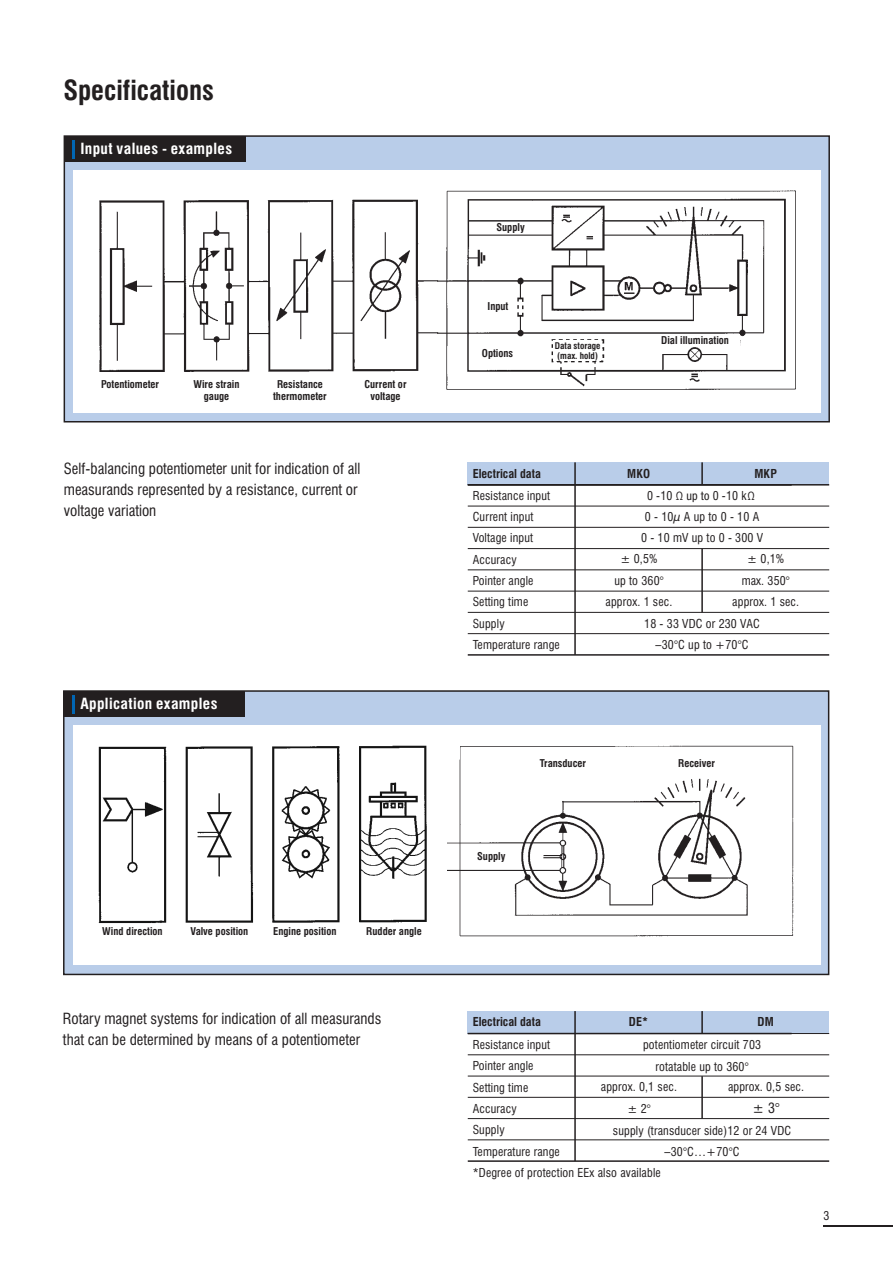
<style>
.page{position:relative;width:893px;height:1263px;background:#fff}
.page>*{position:absolute;margin:0;border:0;box-sizing:border-box;transform-origin:0 0}
.t1{font:700 condensed 27px "Swiss 721 BT";color:#231f20}
.t2{font:condensed 15px/21px "Swiss 721 BT";color:#231f20}
.t3{font:700 condensed 15px "Swiss 721 BT";letter-spacing:.025em;color:#fff}
.t4{font:condensed 13.95px "Swiss 721 BT";color:#231f20}
.t5{font:condensed 12px/21.3px "Swiss 721 BT";letter-spacing:.01em;color:#231f20;text-align:center}
.t6{font:700 condensed 12px "Swiss 721 BT";color:#231f20}
.t7{font:700 condensed 10.5px/12.6px "Swiss 721 BT";color:#231f20;text-align:center}
.t8{font:700 condensed 9px/9.9px "Swiss 721 BT";color:#231f20}
.s1{font-family:"Helvetica Neue LT Std"}
</style>
<div class="page">
<div style="left:64px;top:135px;width:766px;height:287px;background:#b9cde9;border:2px solid #231f20"></div>
<div style="left:73px;top:170px;width:748px;height:243px;background:#fff"></div>
<hr style="left:823px;top:1226px;width:70px;height:1px;background:#231f20">
<div style="left:64px;top:136px;width:182px;height:26px;background:#231f20"></div>
<svg style="left:72px;top:140px;width:2px;height:19px"></svg>
<img style="left:99px;top:200px;width:338px;height:172px">
<img style="left:437px;top:190px;width:359px;height:200px">
<div style="left:63px;top:690px;width:766px;height:285px;background:#b9cde9;border:2px solid #231f20"></div>
<div style="left:73px;top:725px;width:748px;height:240px;background:#fff"></div>
<div style="left:64px;top:691px;width:181px;height:26px;background:#231f20"></div>
<svg style="left:72px;top:695px;width:2px;height:18px"></svg>
<img style="left:98px;top:745px;width:329px;height:179px">
<img style="left:447px;top:745px;width:347px;height:191px">
<div style="left:468px;top:462px;width:361px;height:23px;background:#b9cde9"></div>
<hr style="left:574px;top:462px;width:2px;height:193px;background:#231f20">
<hr style="left:468px;top:506px;width:361px;height:1px;background:#231f20">
<hr style="left:468px;top:527px;width:361px;height:1px;background:#231f20">
<hr style="left:468px;top:548px;width:361px;height:1px;background:#231f20">
<hr style="left:468px;top:569px;width:361px;height:1px;background:#231f20">
<hr style="left:468px;top:591px;width:361px;height:1px;background:#231f20">
<hr style="left:468px;top:612px;width:361px;height:1px;background:#231f20">
<hr style="left:468px;top:633px;width:361px;height:1px;background:#231f20">
<hr style="left:468px;top:654px;width:361px;height:2px;background:#231f20">
<hr style="left:701px;top:549px;width:2px;height:63px;background:#231f20">
<hr style="left:468px;top:484px;width:361px;height:1px;background:#231f20">
<hr style="left:701px;top:462px;width:2px;height:23px;background:#231f20">
<div style="left:468px;top:1011px;width:361px;height:22px;background:#b9cde9"></div>
<hr style="left:574px;top:1011px;width:2px;height:150px;background:#231f20">
<hr style="left:468px;top:1033px;width:361px;height:1px;background:#231f20">
<hr style="left:468px;top:1054px;width:361px;height:1px;background:#231f20">
<hr style="left:468px;top:1076px;width:361px;height:1px;background:#231f20">
<hr style="left:468px;top:1097px;width:361px;height:1px;background:#231f20">
<hr style="left:468px;top:1118px;width:361px;height:1px;background:#231f20">
<hr style="left:468px;top:1139px;width:361px;height:1px;background:#231f20">
<hr style="left:468px;top:1160px;width:361px;height:2px;background:#231f20">
<hr style="left:701px;top:1011px;width:2px;height:22px;background:#231f20">
<hr style="left:701px;top:1076px;width:2px;height:42px;background:#231f20">
<div style="left:477px;top:222px;width:46px;height:12px;background:#fff"></div>
<div style="left:472px;top:301px;width:42px;height:11px;background:#fff"></div>
<div style="left:476px;top:346px;width:47px;height:11px;background:#fff"></div>
<div style="left:554px;top:340px;width:47px;height:21px;background:#fff"></div>
<div style="left:653px;top:335px;width:87px;height:12px;background:#fff"></div>
<div style="left:463px;top:847px;width:45px;height:17px;background:#fff"></div>
<div style="left:537px;top:755px;width:196px;height:17px;background:#fff"></div>
<h1 class="t1" style="left:63px;top:80px;width:152px">Specifications</h1>
<p class="t3" style="left:80px;top:143px;width:153px">Input values - examples</p>
<p class="t7" style="left:101px;top:378px;width:60px">Potentiometer</p>
<p class="t7" style="left:193px;top:378px;width:48px">Wire strain gauge</p>
<p class="t7" style="left:273px;top:378px;width:55px">Resistance thermometer</p>
<p class="t7" style="left:364px;top:378px;width:44px">Current or voltage</p>
<p class="t2" style="left:64px;top:460px;width:298px">Self-balancing potentiometer unit for indication of all measurands represented by a resistance, current or voltage variation</p>
<p class="t3" style="left:80px;top:698px;width:139px">Application examples</p>
<p class="t7" style="left:102px;top:925px;width:62px">Wind direction</p>
<p class="t7" style="left:190px;top:925px;width:59px">Valve position</p>
<p class="t7" style="left:273px;top:925px;width:65px">Engine position</p>
<p class="t7" style="left:366px;top:925px;width:57px">Rudder angle</p>
<p class="t2" style="left:63px;top:1009px;width:320px">Rotary magnet systems for indication of all measurands that can be determined by means of a potentiometer</p>
<p class="t7" style="left:496px;top:222px;width:30px">Supply</p>
<p class="t7" style="left:487px;top:301px;width:22px">Input</p>
<p class="t7" style="left:482px;top:348px;width:33px">Options</p>
<p class="t8" style="left:555px;top:341px;width:47px">Data storage (max. hold)</p>
<p class="t7" style="left:661px;top:335px;width:69px">Dial illumination</p>
<p class="t6" style="left:473px;top:468px;width:70px">Electrical data</p>
<p class="t6" style="left:627px;top:469px;width:24px">MKO</p>
<p class="t6" style="left:754px;top:469px;width:24px">MKP</p>
<p class="t5" style="left:473px;top:486px;width:89px;text-align:left">Resistance input<br>Current input<br>Voltage input<br>Accuracy<br>Pointer angle<br>Setting time<br>Supply<br>Temperature range</p>
<p class="t5" style="left:641px;top:486px;width:124px">0 -10 <span class="s1">Ω up to</span> 0 -10 k<span class="s1">Ω<br></span>0 - 10µ A up to 0 - 10 A<br>0 - 10 mV up to 0 - 300 V</p>
<p class="t5" style="left:606px;top:550px;width:68px">± 0,5%<br>up to 360° approx. 1 sec.</p>
<p class="t5" style="left:732px;top:550px;width:68px">± 0,1%<br>max. 350° approx. 1 sec.</p>
<p class="t5" style="left:644px;top:614px;width:117px">18 - 33 VDC or 230 VAC –30°C up to +70°C</p>
<p class="t7" style="left:477px;top:851px;width:30px">Supply</p>
<p class="t7" style="left:540px;top:758px;width:48px">Transducer</p>
<p class="t7" style="left:678px;top:758px;width:38px">Receiver</p>
<p class="t6" style="left:473px;top:1017px;width:70px">Electrical data</p>
<p class="t6" style="left:629px;top:1017px;width:21px">DE*</p>
<p class="t6" style="left:757px;top:1017px;width:18px">DM</p>
<p class="t5" style="left:643px;top:1036px;width:120px">potentiometer circuit 703 rotatable up to 360°</p>
<p class="t5" style="left:473px;top:1035px;width:190px;text-align:left">Resistance input<br>Pointer angle<br>Setting time<br>Accuracy<br>Supply<br>Temperature range<br>*Degree of protection EEx also available</p>
<p class="t5" style="left:601px;top:1077px;width:78px">approx. 0,1 sec. ± 2°</p>
<p class="t5" style="left:728px;top:1077px;width:78px">approx. 0,5 sec.</p>
<p class="t4" style="left:752px;top:1102px;width:29px">± 3°</p>
<p class="t5" style="left:613px;top:1121px;width:180px">supply (transducer side)12 or 24 VDC –30°C…+70°C</p>
<p class="t5" style="left:824px;top:1207px;width:7px">3</p>
</div>
